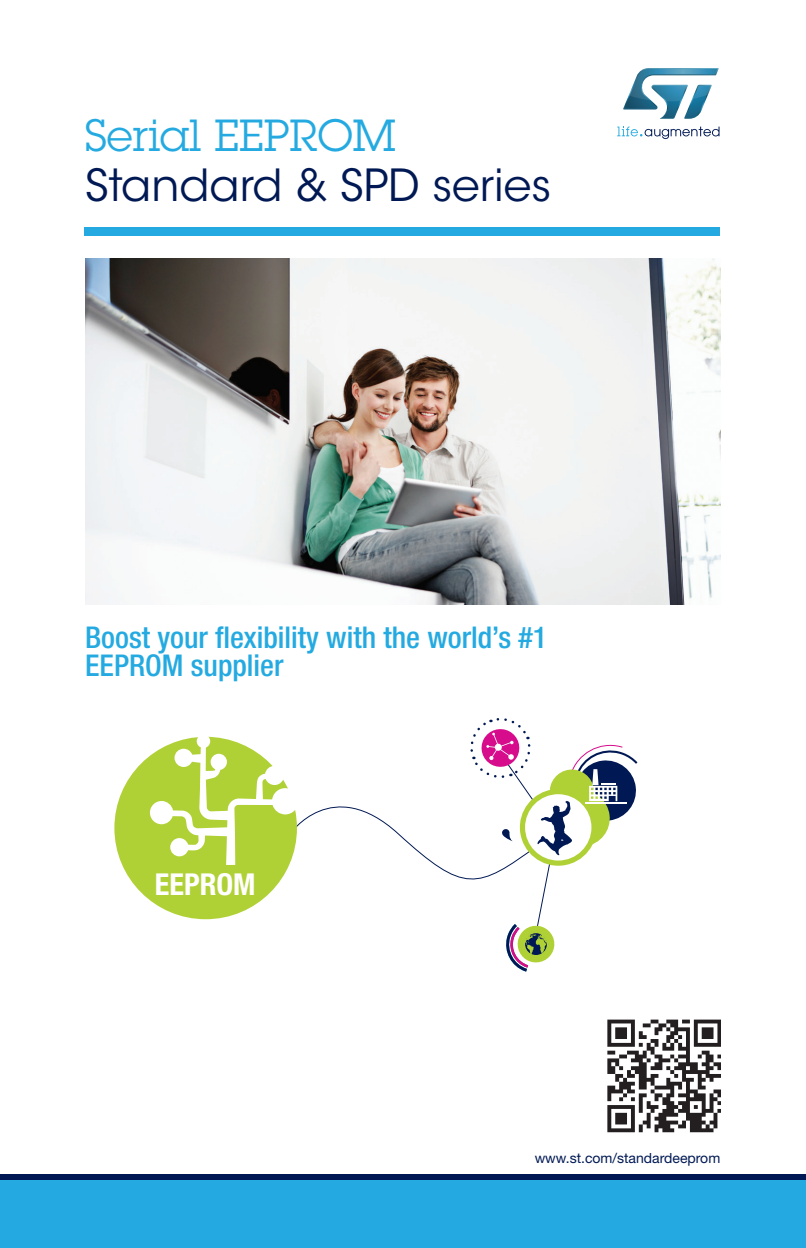
<style>
.page{position:relative;width:806px;height:1248px;background:#fff}
.page>*{position:absolute;margin:0;border:0;box-sizing:border-box;transform-origin:0 0}
.TITLE2{font:44px "ITC Avant Garde Std";color:#001954}
.TITLE1{font:44px "Lubalin Graph Std";color:#24aae1}
.t1{font:700 condensed 30.2px "Helvetica Neue LT Std";color:#fff}
.SUBTITLE{font:500 condensed 30px/28px "Helvetica Neue LT Std";color:#24aae1}
.MORE_INFO{font:14px "Helvetica Neue LT Std";color:#001954}
</style>
<div class="page">
<div style="left:777px;top:1179px;width:28px;height:68px;background:#24aae1"></div>
<div style="left:777px;top:1174px;width:28px;height:5px;background:#001954"></div>
<div style="left:0;top:1179px;width:777px;height:68px;background:#24aae1"></div>
<div style="left:0;top:1174px;width:777px;height:5px;background:#001954"></div>
<div style="left:84px;top:227px;width:635px;height:8px;background:#24aae1"></div>
<svg style="left:617px;top:126px;width:102px;height:13px"></svg>
<svg style="left:623px;top:68px;width:96px;height:51px"></svg>
<img style="left:85px;top:258px;width:635px;height:346px">
<img style="left:607px;top:1019px;width:113px;height:114px">
<div style="left:114px;top:736px;width:183px;height:183px;background:#b0d136;border-radius:50%"></div>
<svg style="left:150px;top:718px;width:488px;height:253px"></svg>
<p class="TITLE1" style="left:85px;top:107px;width:312px">Serial EEPROM</p>
<p class="TITLE2" style="left:85px;top:158px;width:467px">Standard &amp; SPD series</p>
<p class="SUBTITLE" style="left:85px;top:623px;width:463px">Boost your flexibility with the world’s #1<br>EEPROM supplier</p>
<p class="t1" style="left:155px;top:866px;width:102px">EEPROM</p>
<p class="MORE_INFO" style="left:534px;top:1149px;width:187px">www.st.com/standardeeprom</p>
</div>
